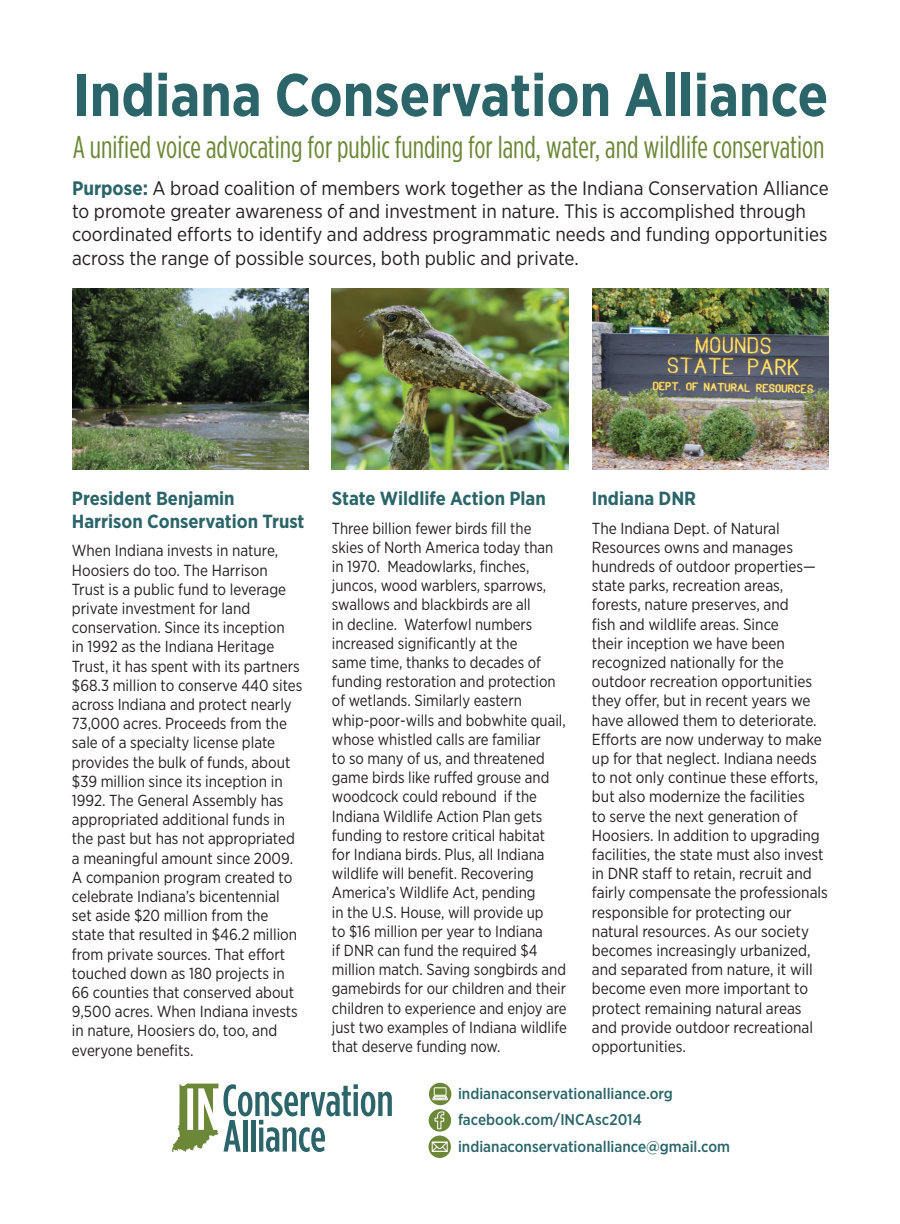
<style>
.page{position:relative;width:900px;height:1224px;background:#fff}
.page>*{position:absolute;margin:0;border:0;box-sizing:border-box;transform-origin:0 0}
.t1{font:700 60px "Gotham Narrow";color:#2b6569;scale:.96 1}
.t2{font:31.6px "Gotham Condensed";color:#6c8737;scale:.96 1}
.t3{font:19.6px/23.4px "Gotham Narrow";color:#231f20}
.t4{font:700 19px/22.8px "Gotham Narrow";color:#2b6569}
.t5{font:16px/19.2px "Gotham Narrow";color:#231f20}
.t6{font:16px/19.2px "Gotham Narrow";color:#231f20;scale:.95 1}
.t7{font:500 15.6px/26.6px "Gotham Narrow";color:#2b6569}
.s1{font-weight:700;color:#2b6569}
</style>
<div class="page">
<svg style="left:172px;top:1083px;width:220px;height:69px"></svg>
<svg style="left:429px;top:1083px;width:22px;height:22px"></svg>
<div style="left:434px;top:1088px;width:12px;height:7px;border:1px solid #fff"></div>
<svg style="left:432px;top:1096px;width:16px;height:4px"></svg>
<svg style="left:429px;top:1109px;width:22px;height:23px"></svg>
<svg style="left:435px;top:1111px;width:9px;height:18px"></svg>
<div style="left:429px;top:1136px;width:22px;height:22px;background:#6c8737;border-radius:50%"></div>
<svg style="left:431px;top:1142px;width:17px;height:10px"></svg>
<img style="left:72px;top:289px;width:237px;height:180px">
<img style="left:332px;top:289px;width:237px;height:180px">
<img style="left:592px;top:289px;width:237px;height:180px">
<h1 class="t1" style="left:73px;top:56px;width:789px">Indiana Conservation Alliance</h1>
<h2 class="t2" style="left:73px;top:129px;width:785px">A unified voice advocating for public funding for land, water, and wildlife conservation</h2>
<p class="t3" style="left:72px;top:176px;width:758px"><span class="s1">Purpose:</span> A broad coalition of members work together as the Indiana Conservation Alliance to promote greater awareness of and investment in nature. This is accomplished through coordinated efforts to identify and address programmatic needs and funding opportunities across the range of possible sources, both public and private.</p>
<p class="t4" style="left:72px;top:487px;width:234px">President Benjamin<br>Harrison Conservation Trust</p>
<p class="t5" style="left:72px;top:541px;width:232px">When Indiana invests in nature,<br>Hoosiers do too. The Harrison<br>Trust is a public fund to leverage private investment for land conservation. Since its inception<br>in 1992 as the Indiana Heritage<br>Trust, it has spent with its partners $68.3 million to conserve 440 sites across Indiana and protect nearly<br>73,000 acres. Proceeds from the sale of a specialty license plate provides the bulk of funds, about $39 million since its inception in<br>1992. The General Assembly has appropriated additional funds in the past but has not appropriated a meaningful amount since 2009.<br>A companion program created to celebrate Indiana’s bicentennial set aside $20 million from the state that resulted in $46.2 million from private sources. That effort touched down as 180 projects in<br>66 counties that conserved about<br>9,500 acres. When Indiana invests in nature, Hoosiers do, too, and everyone benefits.</p>
<p class="t4" style="left:332px;top:487px;width:215px">State Wildlife Action Plan</p>
<p class="t6" style="left:332px;top:518px;width:249px">Three billion fewer birds fill the skies of North America today than in 1970. Meadowlarks, finches, juncos, wood warblers, sparrows, swallows and blackbirds are all<br>in decline. Waterfowl numbers increased significantly at the<br>same time, thanks to decades of funding restoration and protection of wetlands. Similarly eastern whip-poor-wills and bobwhite quail, whose whistled calls are familiar<br>to so many of us, and threatened game birds like ruffed grouse and woodcock could rebound if the Indiana Wildlife Action Plan gets funding to restore critical habitat for Indiana birds. Plus, all Indiana wildlife will benefit. Recovering America’s Wildlife Act, pending<br>in the U.S. House, will provide up<br>to $16 million per year to Indiana<br>if DNR can fund the required $4 million match. Saving songbirds and gamebirds for our children and their children to experience and enjoy are just two examples of Indiana wildlife that deserve funding now.</p>
<p class="t4" style="left:592px;top:487px;width:106px">Indiana DNR</p>
<p class="t5" style="left:592px;top:518px;width:238px">The Indiana Dept. of Natural<br>Resources owns and manages hundreds of outdoor properties— state parks, recreation areas, forests, nature preserves, and<br>fish and wildlife areas. Since<br>their inception we have been recognized nationally for the outdoor recreation opportunities they offer, but in recent years we have allowed them to deteriorate.<br>Efforts are now underway to make up for that neglect. Indiana needs to not only continue these efforts, but also modernize the facilities<br>to serve the next generation of<br>Hoosiers. In addition to upgrading facilities, the state must also invest in DNR staff to retain, recruit and fairly compensate the professionals responsible for protecting our natural resources. As our society becomes increasingly urbanized, and separated from nature, it will become even more important to protect remaining natural areas and provide outdoor recreational opportunities.</p>
<p class="t7" style="left:458px;top:1080px;width:274px">indianaconservationalliance.org facebook.com/INCAsc2014 indianaconservationalliance@gmail.com</p>
</div>
